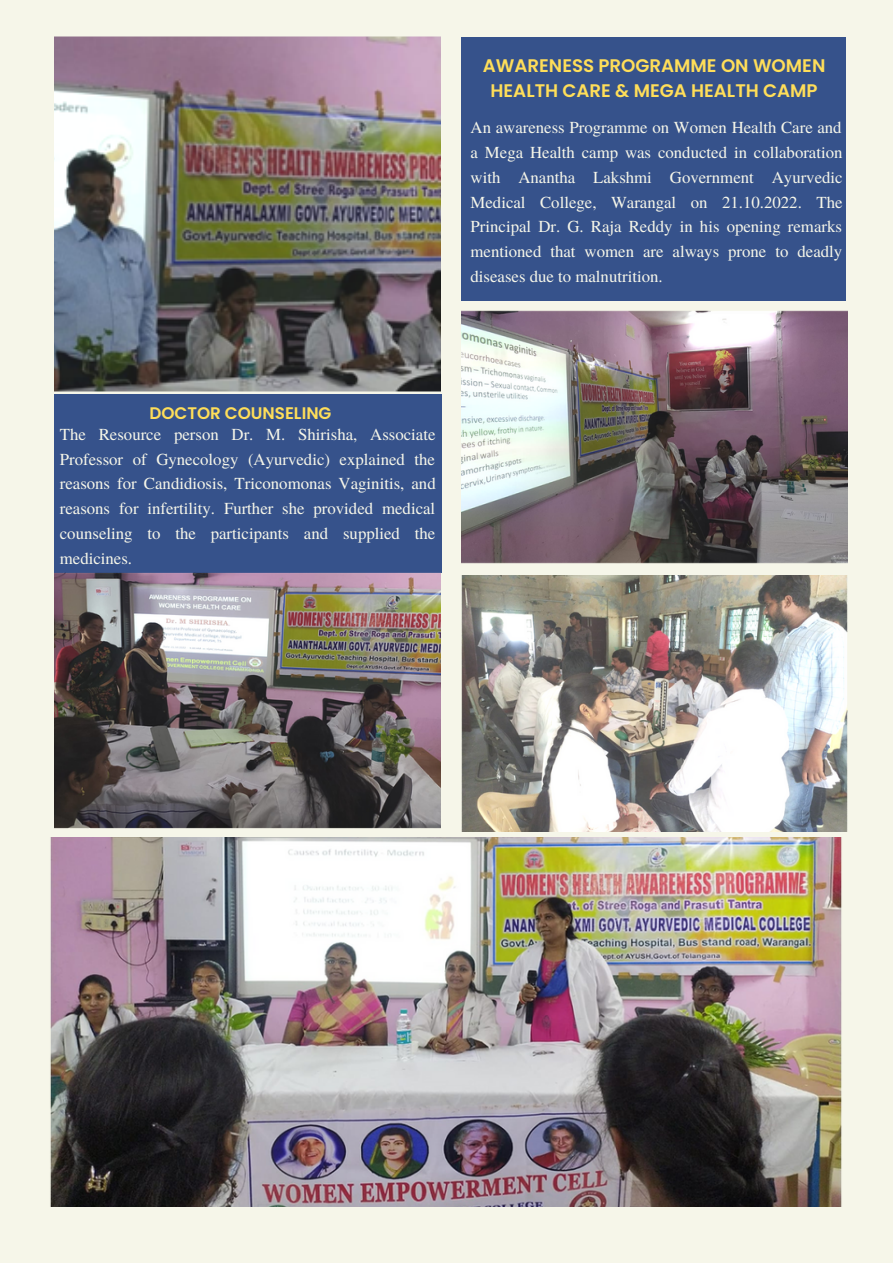
<style>
.page{position:relative;width:893px;height:1264px;background:#fff}
.page>*{position:absolute;margin:0;border:0;box-sizing:border-box;transform-origin:0 0}
.t1{font:600 18.15px/24.8px "Poppins";color:#ffde59;text-align:center}
.t2{font:16.8px/24.8px "Te X Gyre Termes";color:#f6f6e9;text-align:justify}
.t3{font:600 16.8px "Poppins";color:#ffde59}
</style>
<div class="page">
<div style="left:0;top:0;width:892px;height:1262px;background:#f6f6e9"></div>
<img style="left:54px;top:36px;width:386px;height:356px">
<div style="left:54px;top:394px;width:387px;height:178px;background:#36528b"></div>
<img style="left:461px;top:311px;width:385px;height:253px">
<img style="left:54px;top:572px;width:386px;height:257px">
<div style="left:461px;top:37px;width:385px;height:263px;background:#36528b"></div>
<img style="left:50px;top:837px;width:792px;height:369px">
<img style="left:461px;top:575px;width:385px;height:256px">
<p class="t1" style="left:483px;top:53px;width:344px">AWARENESS PROGRAMME ON WOMEN<br>HEALTH CARE &amp; MEGA HEALTH CAMP</p>
<p class="t2" style="left:470px;top:114px;width:373px">An awareness Programme on Women Health Care and a Mega Health camp was conducted in collaboration with Anantha Lakshmi Government Ayurvedic Medical College, Warangal on 21.10.2022. The Principal Dr. G. Raja Reddy in his opening remarks mentioned that women are always prone to deadly diseases due to malnutrition.</p>
<p class="t3" style="left:149px;top:401px;width:184px">DOCTOR COUNSELING</p>
<p class="t2" style="left:60px;top:421px;width:377px">The Resource person Dr. M. Shirisha, Associate Professor of Gynecology (Ayurvedic) explained the reasons for Candidiosis, Triconomonas Vaginitis, and reasons for infertility. Further she provided medical counseling to the participants and supplied the medicines.</p>
</div>
